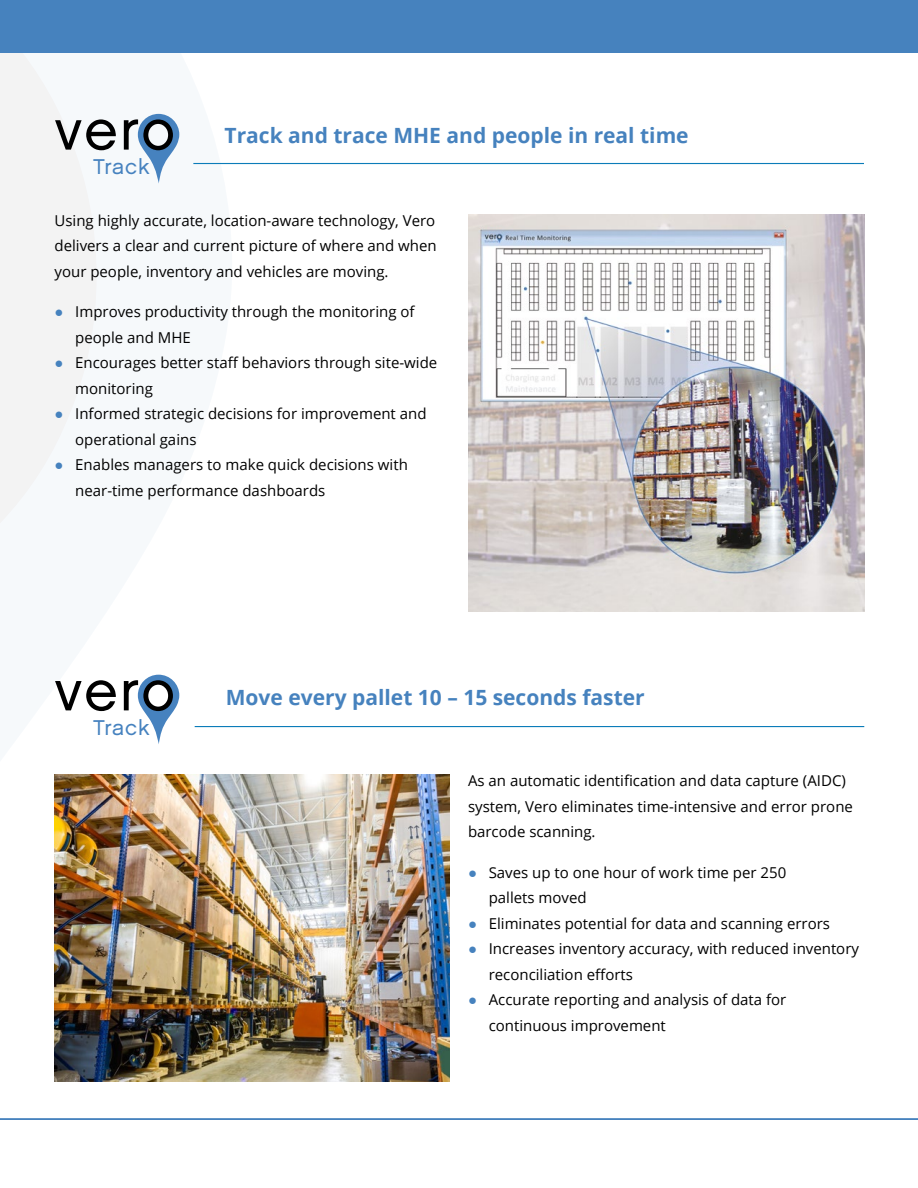
<style>
.page{position:relative;width:918px;height:1188px;background:#fff}
.page>*{position:absolute;margin:0;border:0;box-sizing:border-box;transform-origin:0 0}
.t1{font:57px "Chalet London Nineteen Sixty";letter-spacing:.035em;color:#000}
.t2{font:21.3px "Chalet London Nineteen Sixty";letter-spacing:.03em;color:#4682bf}
.t3{font:700 21px "Open Sans";color:#4682be}
.t4{font:15px/25.5px "Open Sans";color:#000}
.s1{font-family:"Arial";color:#4682be}
</style>
<div class="page">
<img style="left:468px;top:214px;width:396px;height:398px">
<img style="left:54px;top:775px;width:396px;height:307px">
<hr style="left:0;top:1118px;width:918px;height:2px;background:#4682be">
<div style="left:0;top:0;width:918px;height:53px;background:#4682be"></div>
<svg style="left:138px;top:114px;width:41px;height:70px"></svg>
<svg style="left:138px;top:675px;width:41px;height:69px"></svg>
<hr style="left:193px;top:163px;width:671px;height:1px;background:#0b7cb9">
<hr style="left:195px;top:726px;width:669px;height:1px;background:#0b7cb9">
<h1 class="t1" style="left:55px;top:95px;width:122px">vero</h1>
<h2 class="t2" style="left:93px;top:154px;width:58px">Track</h2>
<h3 class="t3" style="left:225px;top:121px;width:466px">Track and trace MHE and people in real time</h3>
<p class="t4" style="left:55px;top:207px;width:384px;text-align:justify">Using highly accurate, location-aware technology, Vero delivers a clear and current picture of where and when your people, inventory and vehicles are moving.</p>
<p class="t4" style="left:75px;top:299px;width:341px;text-indent:-21px"><span class="s1">●</span> Improves productivity through the monitoring of people and MHE</p>
<p class="t4" style="left:75px;top:350px;width:364px;text-indent:-21px"><span class="s1">●</span> Encourages better staff behaviors through site-wide monitoring</p>
<p class="t4" style="left:75px;top:401px;width:353px;text-indent:-21px"><span class="s1">●</span> Informed strategic decisions for improvement and operational gains</p>
<p class="t4" style="left:75px;top:452px;width:334px;text-indent:-21px"><span class="s1">●</span> Enables managers to make quick decisions with near-time performance dashboards</p>
<h1 class="t1" style="left:55px;top:656px;width:122px">vero</h1>
<h2 class="t2" style="left:93px;top:714px;width:58px">Track</h2>
<h3 class="t3" style="left:226px;top:682px;width:420px">Move every pallet 10 – 15 seconds faster</h3>
<p class="t4" style="left:468px;top:768px;width:386px">As an automatic identification and data capture (AIDC) system, Vero eliminates time-intensive and error prone barcode scanning.</p>
<p class="t4" style="left:489px;top:859px;width:299px;text-indent:-21px"><span class="s1">●</span> Saves up to one hour of work time per 250 pallets moved</p>
<p class="t4" style="left:468px;top:910px;width:364px"><span class="s1">●</span> Eliminates potential for data and scanning errors</p>
<p class="t4" style="left:489px;top:936px;width:372px;text-indent:-21px"><span class="s1">●</span> Increases inventory accuracy, with reduced inventory reconciliation efforts</p>
<p class="t4" style="left:489px;top:987px;width:299px;text-indent:-21px"><span class="s1">●</span> Accurate reporting and analysis of data for continuous improvement</p>
</div>
